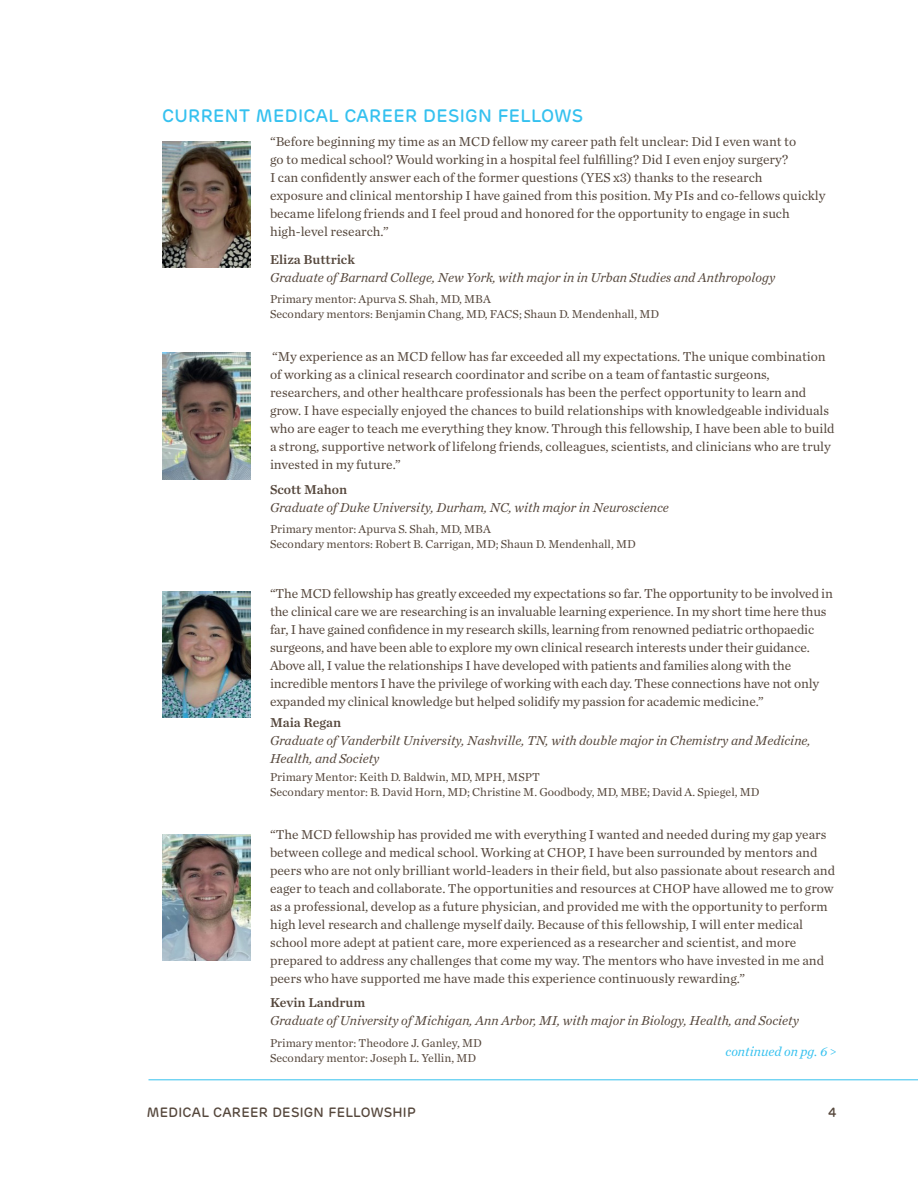
<style>
.page{position:relative;width:918px;height:1188px;background:#fff}
.page>*{position:absolute;margin:0;border:0;box-sizing:border-box;transform-origin:0 0}
.subhead_tier_1{font:500 18px "Rubrik";letter-spacing:.02em;color:#35c1ef}
.subhead_tier_1-2{font:13.5px/18px "Chronicle Text G1";color:#55473c}
.t1{font:italic 13.5px/18px "Chronicle Text G1";color:#55473c}
.t2{font:500 13.5px "Rubrik";letter-spacing:.02em;color:#55473c}
.t3{font:italic 13.5px "Chronicle Text G1";color:#35c1ef}
.t4{font:12px/15px "Chronicle Text G1";color:#55473c}
.s1{font-family:"Chronicle Text G1 Semi";font-style:normal}
.s2{font-style:normal}
</style>
<div class="page">
<hr style="left:148px;top:1080px;width:770px;height:1px;background:#35c1ef">
<img style="left:162px;top:141px;width:89px;height:127px">
<img style="left:162px;top:353px;width:89px;height:126px">
<img style="left:162px;top:591px;width:89px;height:127px">
<img style="left:162px;top:834px;width:89px;height:126px">
<p class="subhead_tier_1" style="left:162px;top:104px;width:423px">CURRENT MEDICAL CAREER DESIGN FELLOWS</p>
<p class="subhead_tier_1-2" style="left:270px;top:132px;width:557px">“Before beginning my time as an MCD fellow my career path felt unclear: Did I even want to<br>go to medical school? Would working in a hospital feel fulfilling? Did I even enjoy surgery?<br>I can confidently answer each of the former questions (YES x3) thanks to the research<br>exposure and clinical mentorship I have gained from this position. My PIs and co-fellows quickly became lifelong friends and I feel proud and honored for the opportunity to engage in such high-level research.”</p>
<p class="t1" style="left:270px;top:250px;width:507px"><span class="s1">Eliza Buttrick<br></span>Graduate of Barnard College, New York, with major in in Urban Studies and Anthropology</p>
<p class="t4" style="left:270px;top:291px;width:391px">Primary mentor: Apurva S. Shah, MD, MBA<br>Secondary mentors: Benjamin Chang, MD, FACS; Shaun D. Mendenhall, MD</p>
<p class="subhead_tier_1-2" style="left:270px;top:347px;width:566px">“My experience as an MCD fellow has far exceeded all my expectations. The unique combination of working as a clinical research coordinator and scribe on a team of fantastic surgeons, researchers, and other healthcare professionals has been the perfect opportunity to learn and grow. I have especially enjoyed the chances to build relationships with knowledgeable individuals who are eager to teach me everything they know. Through this fellowship, I have been able to build a strong, supportive network of lifelong friends, colleagues, scientists, and clinicians who are truly invested in my future.”</p>
<p class="t1" style="left:270px;top:479px;width:400px"><span class="s1">Scott Mahon<br></span>Graduate of Duke University, Durham, NC, with major in Neuroscience</p>
<p class="t4" style="left:270px;top:521px;width:367px">Primary mentor: Apurva S. Shah, MD, MBA<br>Secondary mentors: Robert B. Carrigan, MD; Shaun D. Mendenhall, MD</p>
<p class="subhead_tier_1-2" style="left:270px;top:584px;width:564px">“The MCD fellowship has greatly exceeded my expectations so far. The opportunity to be involved in the clinical care we are researching is an invaluable learning experience. In my short time here thus far, I have gained confidence in my research skills, learning from renowned pediatric orthopaedic surgeons, and have been able to explore my own clinical research interests under their guidance.<br>Above all, I value the relationships I have developed with patients and families along with the incredible mentors I have the privilege of working with each day. These connections have not only expanded my clinical knowledge but helped solidify my passion for academic medicine.”</p>
<p class="t1" style="left:270px;top:713px;width:542px"><span class="s1">Maia Regan<br></span>Graduate of Vanderbilt University, Nashville, TN, with double major in Chemistry and Medicine,<br>Health, and Society</p>
<p class="t4" style="left:270px;top:769px;width:491px">Primary Mentor: Keith D. Baldwin, MD, MPH, MSPT<br>Secondary mentor: B. David Horn, MD; Christine M. Goodbody, MD, MBE; David A. Spiegel, MD</p>
<p class="subhead_tier_1-2" style="left:270px;top:824px;width:567px">“The MCD fellowship has provided me with everything I wanted and needed during my gap years between college and medical school. Working at CHOP, I have been surrounded by mentors and peers who are not only brilliant world-leaders in their field, but also passionate about research and eager to teach and collaborate. The opportunities and resources at CHOP have allowed me to grow as a professional, develop as a future physician, and provided me with the opportunity to perform high level research and challenge myself daily. Because of this fellowship, I will enter medical school more adept at patient care, more experienced as a researcher and scientist, and more prepared to address any challenges that come my way. The mentors who have invested in me and peers who have supported me have made this experience continuously rewarding.”</p>
<p class="t1" style="left:270px;top:993px;width:530px"><span class="s1">Kevin Landrum<br></span>Graduate of University of Michigan, Ann Arbor, MI, with major in Biology, Health, and Society</p>
<p class="t4" style="left:270px;top:1035px;width:213px">Primary mentor: Theodore J. Ganley, MD<br>Secondary mentor: Joseph L. Yellin, MD</p>
<p class="t3" style="left:726px;top:1042px;width:113px">continued on pg. 6 <span class="s2">&gt;</span></p>
<p class="t2" style="left:147px;top:1104px;width:270px">MEDICAL CAREER DESIGN FELLOWSHIP</p>
<p class="t2" style="left:828px;top:1104px;width:11px">4</p>
</div>
